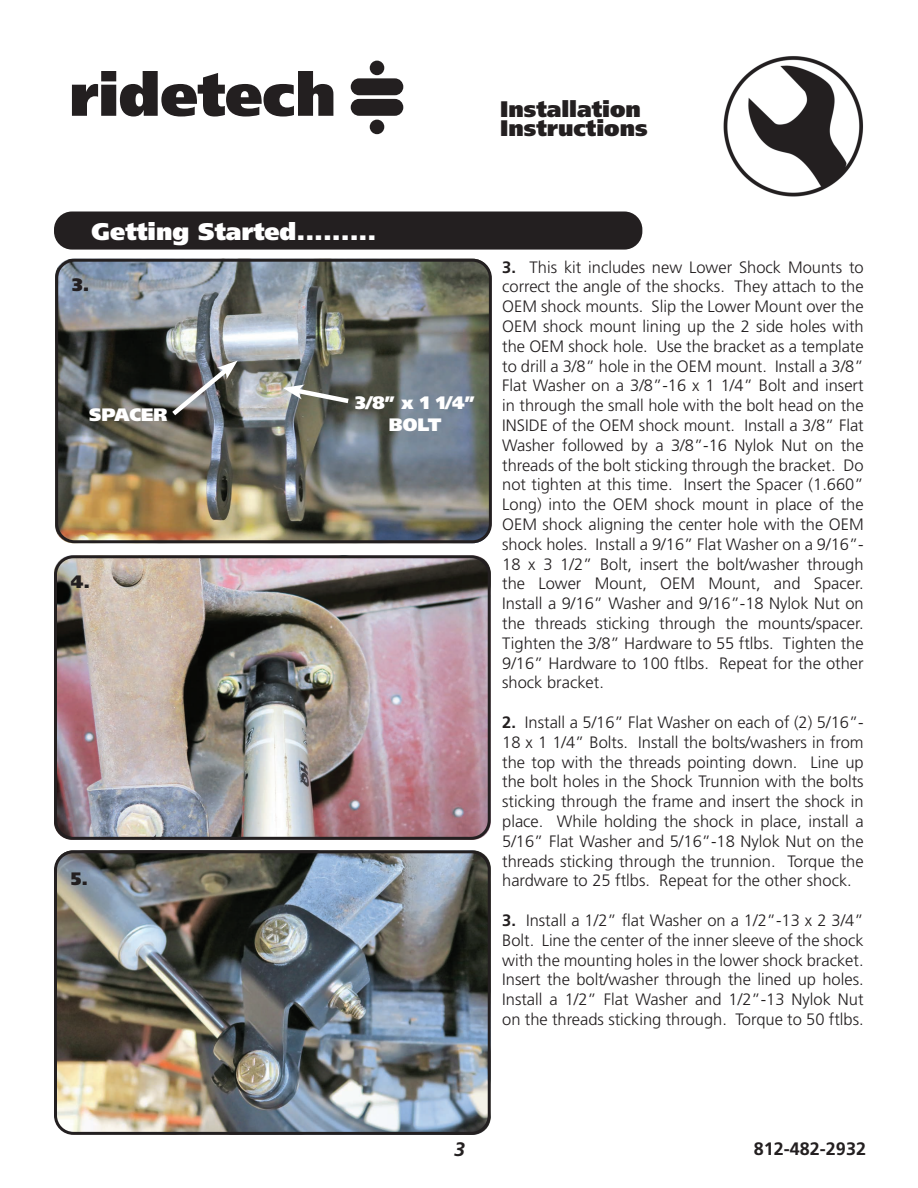
<style>
.page{position:relative;width:918px;height:1188px;background:#fff}
.page>*{position:absolute;margin:0;border:0;box-sizing:border-box;transform-origin:0 0}
.t1{font:900 24px "Frutiger";color:#fff}
.t2{font:900 22.5px/19.5px "Frutiger";color:#231f20}
.t3{font:italic 700 19.5px "Frutiger";color:#231f20}
.t4{font:900 18px/21.6px "Frutiger";color:#fff;text-align:center}
.t5{font:700 18px "Frutiger";color:#231f20}
.t6{font:900 18px "Frutiger";color:#231f20}
.t7{font:300 16.5px/19.8px "Frutiger";color:#231f20;text-align:justify}
.s1{font-weight:700}
</style>
<div class="page">
<img style="left:723px;top:56px;width:136px;height:141px">
<svg style="left:72px;top:71px;width:261px;height:46px"></svg>
<div style="left:351px;top:78px;width:52px;height:17px;background:#231f20;border-radius:8px"></div>
<div style="left:351px;top:99px;width:52px;height:17px;background:#231f20;border-radius:8px"></div>
<div style="left:370px;top:61px;width:14px;height:14px;background:#231f20;border-radius:50%"></div>
<div style="left:370px;top:120px;width:14px;height:14px;background:#231f20;border-radius:50%"></div>
<img style="left:55px;top:850px;width:436px;height:285px;border-radius:18px">
<img style="left:54px;top:555px;width:437px;height:285px;border-radius:18px">
<img style="left:55px;top:259px;width:436px;height:284px;border-radius:18px">
<div style="left:54px;top:850px;width:437px;height:285px;border:3px solid #231f20;border-radius:18px"></div>
<div style="left:54px;top:212px;width:588px;height:38px;background:#231f20;border-radius:18px"></div>
<div style="left:54px;top:555px;width:437px;height:285px;border:3px solid #231f20;border-radius:18px"></div>
<div style="left:55px;top:259px;width:437px;height:284px;border:3px solid #231f20;border-radius:18px"></div>
<svg style="left:167px;top:360px;width:71px;height:60px;background:#5e5f5f"></svg>
<svg style="left:283px;top:385px;width:70px;height:21px"></svg>
<h2 class="t2" style="left:500px;top:101px;width:149px">Installation<br>Instructions</h2>
<h1 class="t1" style="left:92px;top:222px;width:286px">Getting Started.........</h1>
<p class="t6" style="left:72px;top:278px;width:19px">3.</p>
<p class="t4" style="left:89px;top:406px;width:80px">SPACER</p>
<p class="t4" style="left:355px;top:394px;width:121px">3/8” x 1 1/4”<br>BOLT</p>
<p class="t6" style="left:71px;top:574px;width:21px">4.</p>
<p class="t6" style="left:71px;top:872px;width:19px">5.</p>
<p class="t7" style="left:502px;top:258px;width:363px"><span class="s1">3.</span> This kit includes new Lower Shock Mounts to correct the angle of the shocks. They attach to the OEM shock mounts. Slip the Lower Mount over the OEM shock mount lining up the 2 side holes with the OEM shock hole. Use the bracket as a template to drill a 3/8” hole in the OEM mount. Install a 3/8” Flat Washer on a 3/8”-16 x 1 1/4” Bolt and insert in through the small hole with the bolt head on the INSIDE of the OEM shock mount. Install a 3/8” Flat Washer followed by a 3/8”-16 Nylok Nut on the threads of the bolt sticking through the bracket. Do not tighten at this time. Insert the Spacer (1.660” Long) into the OEM shock mount in place of the OEM shock aligning the center hole with the OEM shock holes. Install a 9/16” Flat Washer on a 9/16”- 18 x 3 1/2” Bolt, insert the bolt/washer through the Lower Mount, OEM Mount, and Spacer.<br>Install a 9/16” Washer and 9/16”-18 Nylok Nut on the threads sticking through the mounts/spacer.<br>Tighten the 3/8” Hardware to 55 ftlbs. Tighten the 9/16” Hardware to 100 ftlbs. Repeat for the other shock bracket.</p>
<p class="t7" style="left:502px;top:714px;width:363px"><span class="s1">2.</span> Install a 5/16” Flat Washer on each of (2) 5/16”- 18 x 1 1/4” Bolts. Install the bolts/washers in from the top with the threads pointing down. Line up the bolt holes in the Shock Trunnion with the bolts sticking through the frame and insert the shock in place. While holding the shock in place, install a 5/16” Flat Washer and 5/16”-18 Nylok Nut on the threads sticking through the trunnion. Torque the hardware to 25 ftlbs. Repeat for the other shock.</p>
<p class="t7" style="left:502px;top:912px;width:363px"><span class="s1">3.</span> Install a 1/2” flat Washer on a 1/2”-13 x 2 3/4” Bolt. Line the center of the inner sleeve of the shock with the mounting holes in the lower shock bracket.<br>Insert the bolt/washer through the lined up holes.<br>Install a 1/2” Flat Washer and 1/2”-13 Nylok Nut on the threads sticking through. Torque to 50 ftlbs.</p>
<p class="t3" style="left:454px;top:1142px;width:12px">3</p>
<p class="t5" style="left:754px;top:1142px;width:114px">812-482-2932</p>
</div>
